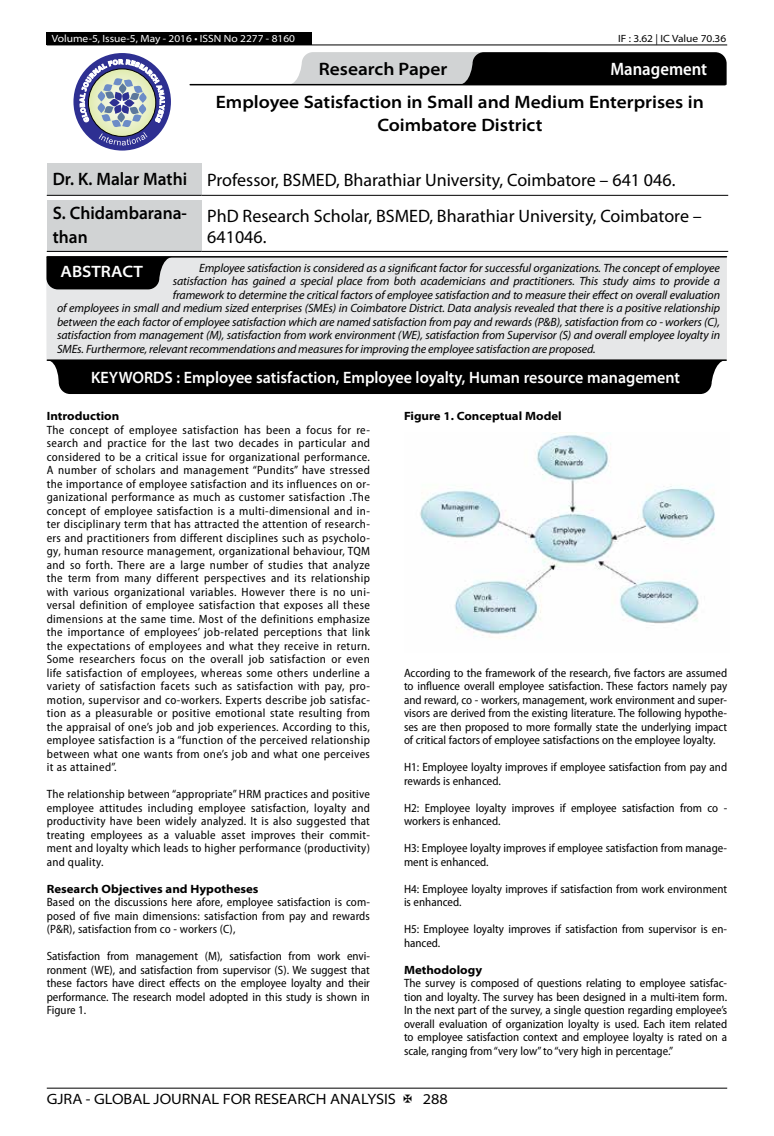
<style>
.page{position:relative;width:774px;height:1136px;background:#fff}
.page>*{position:absolute;margin:0;border:0;box-sizing:border-box;transform-origin:0 0}
.t1{font:18px/33.3px "Myriad Pro";color:#000}
.t2{font:600 semi-expanded 18px/23.4px "Myriad Pro";color:#000;text-align:center}
.t3{font:600 semi-condensed 18px "Myriad Pro";color:#fff}
.t4{font:600 semi-expanded 18px "Myriad Pro";color:#000;scale:.9 1}
.t5{font:600 semi-expanded 16.5px "Myriad Pro";color:#fff;scale:.9 1}
.t6{font:600 semi-expanded 16.5px "Myriad Pro";color:#fff}
.t7{font:semi-expanded 15px "Myriad Pro";color:#000}
.t8{font:semi-condensed 12px/13.5px "Myriad Pro";color:#000;text-align:justify}
.t9{font:italic 12px "Myriad Pro";letter-spacing:-.01em;color:#000}
.t10{font:700 semi-expanded 12px "Myriad Pro";color:#000}
.t11{font:semi-expanded 10.5px "Myriad Pro";color:#fff}
.t12{font:semi-expanded 10.5px "Myriad Pro";color:#000}
.s1{font-weight:600;font-stretch:semi-expanded}
</style>
<div class="page">
<hr style="left:47px;top:1087px;width:680px;height:1px;background:#000">
<div style="left:47px;top:32px;width:265px;height:13px;background:#000"></div>
<hr style="left:47px;top:45px;width:680px;height:1px;background:#000">
<svg style="left:288px;top:52px;width:439px;height:33px;background:#5a5a5b"></svg>
<hr style="left:190px;top:84px;width:535px;height:1px;background:#000">
<div style="left:73px;top:53px;width:98px;height:97px;background:#2e3092;border-radius:50%"></div>
<svg style="left:80px;top:59px;width:85px;height:86px"></svg>
<div style="left:47px;top:163px;width:154px;height:32px;background:#d1d3d4"></div>
<hr style="left:47px;top:195px;width:154px;height:1px;background:#000">
<hr style="left:201px;top:195px;width:527px;height:1px;background:#000">
<div style="left:47px;top:200px;width:154px;height:51px;background:#d1d3d4"></div>
<hr style="left:47px;top:251px;width:154px;height:1px;background:#000">
<hr style="left:201px;top:251px;width:527px;height:1px;background:#000">
<div style="left:46px;top:256px;width:681px;height:103px;background:#e6e7e8"></div>
<hr style="left:47px;top:256px;width:679px;height:1px;background:#000">
<svg style="left:46px;top:257px;width:127px;height:32px;background:#181818"></svg>
<hr style="left:47px;top:359px;width:679px;height:2px;background:#000">
<div style="left:47px;top:360px;width:679px;height:34px;background:#000"></div>
<img style="left:420px;top:432px;width:295px;height:205px">
<p class="t11" style="left:52px;top:32px;width:245px">Volume-5, Issue-5, May - 2016 • ISSN No 2277 - 8160</p>
<p class="t12" style="left:618px;top:32px;width:110px">IF : 3.62 | IC Value 70.36</p>
<h1 class="t2" style="left:319px;top:58px;width:130px">Research Paper</h1>
<h1 class="t3" style="left:610px;top:59px;width:98px">Management</h1>
<h1 class="t2" style="left:216px;top:91px;width:489px">Employee Satisfaction in Small and Medium Enterprises in<br>Coimbatore District</h1>
<h1 class="t1" style="left:53px;top:164px;width:624px"><span class="s1">Dr. K. Malar Mathi</span> Professor, BSMED, Bharathiar University, Coimbatore – 641 046.<br><span class="s1">S. Chidambarana-</span></h1>
<h1 class="t4" style="left:53px;top:227px;width:40px">than</h1>
<h1 class="t1" style="left:207px;top:205px;width:496px;line-height:21.6px">PhD Research Scholar, BSMED, Bharathiar University, Coimbatore –<br>641046.</h1>
<p class="t9" style="left:199px;top:261px;width:522px">Employee satisfaction is considered as a significant factor for successful organizations. The concept of employee</p>
<p class="t9" style="left:173px;top:274px;width:549px">satisfaction has gained a special place from both academicians and practitioners. This study aims to provide a</p>
<p class="t9" style="left:173px;top:288px;width:549px">framework to determine the critical factors of employee satisfaction and to measure their effect on overall evaluation</p>
<p class="t9" style="left:57px;top:301px;width:664px">of employees in small and medium sized enterprises (SMEs) in Coimbatore District. Data analysis revealed that there is a positive relationship</p>
<p class="t9" style="left:57px;top:315px;width:664px">between the each factor of employee satisfaction which are named satisfaction from pay and rewards (P&amp;B), satisfaction from co - workers (C),</p>
<p class="t9" style="left:57px;top:328px;width:664px">satisfaction from management (M), satisfaction from work environment (WE), satisfaction from Supervisor (S) and overall employee loyalty in</p>
<p class="t9" style="left:57px;top:342px;width:540px">SMEs. Furthermore, relevant recommendations and measures for improving the employee satisfaction are proposed.</p>
<h2 class="t6" style="left:60px;top:262px;width:84px">ABSTRACT</h2>
<h2 class="t5" style="left:91px;top:368px;width:656px">KEYWORDS : Employee satisfaction, Employee loyalty, Human resource management</h2>
<p class="t10" style="left:47px;top:409px;width:74px">Introduction</p>
<p class="t8" style="left:47px;top:423px;width:325px">The concept of employee satisfaction has been a focus for re&shy;search and practice for the last two decades in particular and considered to be a critical issue for organizational performance.<br>A number of scholars and management “Pundits” have stressed the importance of employee satisfaction and its influences on or&shy;ganizational performance as much as customer satisfaction .The concept of employee satisfaction is a multi-dimensional and in&shy;ter disciplinary term that has attracted the attention of research&shy;ers and practitioners from different disciplines such as psycholo&shy;gy, human resource management, organizational behaviour, TQM and so forth. There are a large number of studies that analyze the term from many different perspectives and its relationship with various organizational variables. However there is no uni&shy;versal definition of employee satisfaction that exposes all these dimensions at the same time. Most of the definitions emphasize the importance of employees’ job-related perceptions that link the expectations of employees and what they receive in return.<br>Some researchers focus on the overall job satisfaction or even life satisfaction of employees, whereas some others underline a variety of satisfaction facets such as satisfaction with pay, pro&shy;motion, supervisor and co-workers. Experts describe job satisfac&shy;tion as a pleasurable or positive emotional state resulting from the appraisal of one’s job and job experiences. According to this, employee satisfaction is a “function of the perceived relationship between what one wants from one’s job and what one perceives it as attained”.</p>
<p class="t8" style="left:47px;top:787px;width:325px">The relationship between “appropriate” HRM practices and positive employee attitudes including employee satisfaction, loyalty and productivity have been widely analyzed. It is also suggested that treating employees as a valuable asset improves their commit&shy;ment and loyalty which leads to higher performance (productivity) and quality.</p>
<p class="t10" style="left:47px;top:881px;width:213px">Research Objectives and Hypotheses</p>
<p class="t8" style="left:47px;top:895px;width:325px">Based on the discussions here afore, employee satisfaction is com&shy;posed of five main dimensions: satisfaction from pay and rewards (P&amp;R), satisfaction from co - workers (C),</p>
<p class="t8" style="left:47px;top:949px;width:325px">Satisfaction from management (M), satisfaction from work envi&shy;ronment (WE), and satisfaction from supervisor (S). We suggest that these factors have direct effects on the employee loyalty and their performance. The research model adopted in this study is shown in Figure 1.</p>
<p class="t10" style="left:404px;top:409px;width:159px">Figure 1. Conceptual Model</p>
<p class="t8" style="left:404px;top:666px;width:325px">According to the framework of the research, five factors are assumed to influence overall employee satisfaction. These factors namely pay and reward, co - workers, management, work environment and super&shy;visors are derived from the existing literature. The following hypothe&shy;ses are then proposed to more formally state the underlying impact of critical factors of employee satisfactions on the employee loyalty.</p>
<p class="t8" style="left:404px;top:760px;width:325px">H1: Employee loyalty improves if employee satisfaction from pay and rewards is enhanced.</p>
<p class="t8" style="left:404px;top:801px;width:325px">H2: Employee loyalty improves if employee satisfaction from co - workers is enhanced.</p>
<p class="t8" style="left:404px;top:841px;width:325px">H3: Employee loyalty improves if employee satisfaction from manage&shy;ment is enhanced.</p>
<p class="t8" style="left:404px;top:882px;width:325px">H4: Employee loyalty improves if satisfaction from work environment is enhanced.</p>
<p class="t8" style="left:404px;top:922px;width:325px">H5: Employee loyalty improves if satisfaction from supervisor is en&shy;hanced.</p>
<p class="t10" style="left:404px;top:962px;width:80px">Methodology</p>
<p class="t8" style="left:404px;top:976px;width:325px">The survey is composed of questions relating to employee satisfac&shy;tion and loyalty. The survey has been designed in a multi-item form.<br>In the next part of the survey, a single question regarding employee’s overall evaluation of organization loyalty is used. Each item related to employee satisfaction context and employee loyalty is rated on a scale, ranging from “very low” to “very high in percentage.”</p>
<p class="t7" style="left:47px;top:1090px;width:351px">GJRA - GLOBAL JOURNAL FOR RESEARCH ANALYSIS</p>
<p class="t7" style="left:423px;top:1090px;width:27px">288</p>
</div>
